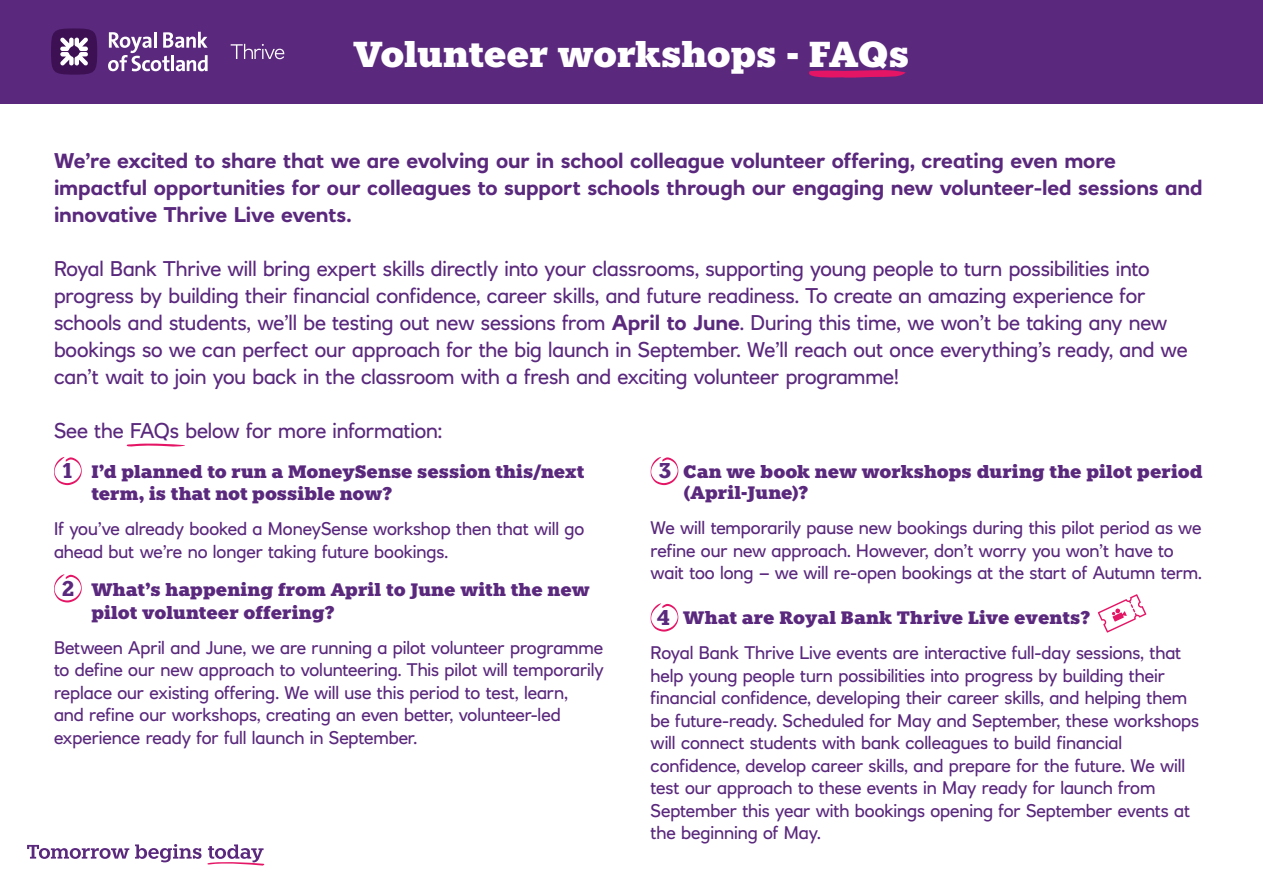
<style>
.page{position:relative;width:1263px;height:893px;background:#fff}
.page>*{position:absolute;margin:0;border:0;box-sizing:border-box;transform-origin:0 0}
.t1{font:900 36px "Knile";letter-spacing:-.005em;color:#fff}
.t2{font:21px/27px "RN House Sans";letter-spacing:-.005em;color:#5a287d}
.t3{font:700 21px/27px "RN House Sans";letter-spacing:-.005em;color:#5a287d}
.t4{font:18px/22.5px "RN House Sans";letter-spacing:-.005em;color:#5a287d}
.t5{font:900 18px/22.5px "Knile";color:#5a287d}
.s1{font-weight:700}
.s2{font-weight:700;font-size:21.45px}
</style>
<div class="page">
<div style="left:0;top:0;width:1263px;height:103px;background:#5a287d"></div>
<svg style="left:231px;top:44px;width:53px;height:15px"></svg>
<svg style="left:108px;top:32px;width:100px;height:39px"></svg>
<div style="left:51px;top:28px;width:46px;height:47px;background:#3c1053;border-radius:50%"></div>
<svg style="left:60px;top:37px;width:28px;height:29px"></svg>
<svg style="left:135px;top:844px;width:129px;height:22px"></svg>
<svg style="left:27px;top:845px;width:102px;height:14px"></svg>
<svg style="left:54px;top:457px;width:28px;height:28px"></svg>
<svg style="left:54px;top:574px;width:28px;height:28px"></svg>
<svg style="left:651px;top:457px;width:27px;height:28px"></svg>
<svg style="left:651px;top:603px;width:27px;height:29px"></svg>
<svg style="left:126px;top:443px;width:59px;height:4px"></svg>
<svg style="left:1098px;top:594px;width:48px;height:38px"></svg>
<svg style="left:809px;top:70px;width:96px;height:8px"></svg>
<h1 class="t1" style="left:353px;top:31px;width:557px">Volunteer workshops - FAQs</h1>
<p class="t3" style="left:54px;top:147px;width:1150px">We’re excited to share that we are evolving our in school colleague volunteer offering, creating even more impactful opportunities for our colleagues to support schools through our engaging new volunteer-led sessions and innovative Thrive Live events.</p>
<p class="t2" style="left:54px;top:255px;width:1135px">Royal Bank Thrive will bring expert skills directly into your classrooms, supporting young people to turn possibilities into progress by building their financial confidence, career skills, and future readiness. To create an amazing experience for schools and students, we’ll be testing out new sessions from <span class="s1">April to June</span>. During this time, we won’t be taking any new bookings so we can perfect our approach for the big launch in September. We’ll reach out once everything’s ready, and we can’t wait to join you back in the classroom with a fresh and exciting volunteer programme!</p>
<p class="t2" style="left:54px;top:417px;width:389px">See the FAQs below for more information:</p>
<p class="t5" style="left:91px;top:460px;width:494px;text-indent:-28px"><span class="s2">1</span> I’d planned to run a MoneySense session this/next term, is that not possible now?</p>
<p class="t4" style="left:54px;top:518px;width:532px">If you’ve already booked a MoneySense workshop then that will go ahead but we’re no longer taking future bookings.</p>
<p class="t5" style="left:91px;top:579px;width:500px;text-indent:-29px"><span class="s2">2</span> What’s happening from April to June with the new pilot volunteer offering?</p>
<p class="t4" style="left:54px;top:636px;width:551px">Between April and June, we are running a pilot volunteer programme to define our new approach to volunteering. This pilot will temporarily replace our existing offering. We will use this period to test, learn,<br>and refine our workshops, creating an even better, volunteer-led experience ready for full launch in September.</p>
<p class="t5" style="left:684px;top:461px;width:520px;line-height:21.6px;text-indent:-25px"><span class="s2">3</span> Can we book new workshops during the pilot period (April-June)?</p>
<p class="t4" style="left:651px;top:517px;width:553px">We will temporarily pause new bookings during this pilot period as we refine our new approach. However, don’t worry you won’t have to wait too long – we will re-open bookings at the start of Autumn term.</p>
<p class="t5" style="left:657px;top:607px;width:435px"><span class="s2">4</span> What are Royal Bank Thrive Live events?</p>
<p class="t4" style="left:651px;top:642px;width:550px">Royal Bank Thrive Live events are interactive full-day sessions, that help young people turn possibilities into progress by building their financial confidence, developing their career skills, and helping them be future-ready. Scheduled for May and September, these workshops will connect students with bank colleagues to build financial confidence, develop career skills, and prepare for the future. We will test our approach to these events in May ready for launch from September this year with bookings opening for September events at the beginning of May.</p>
</div>
